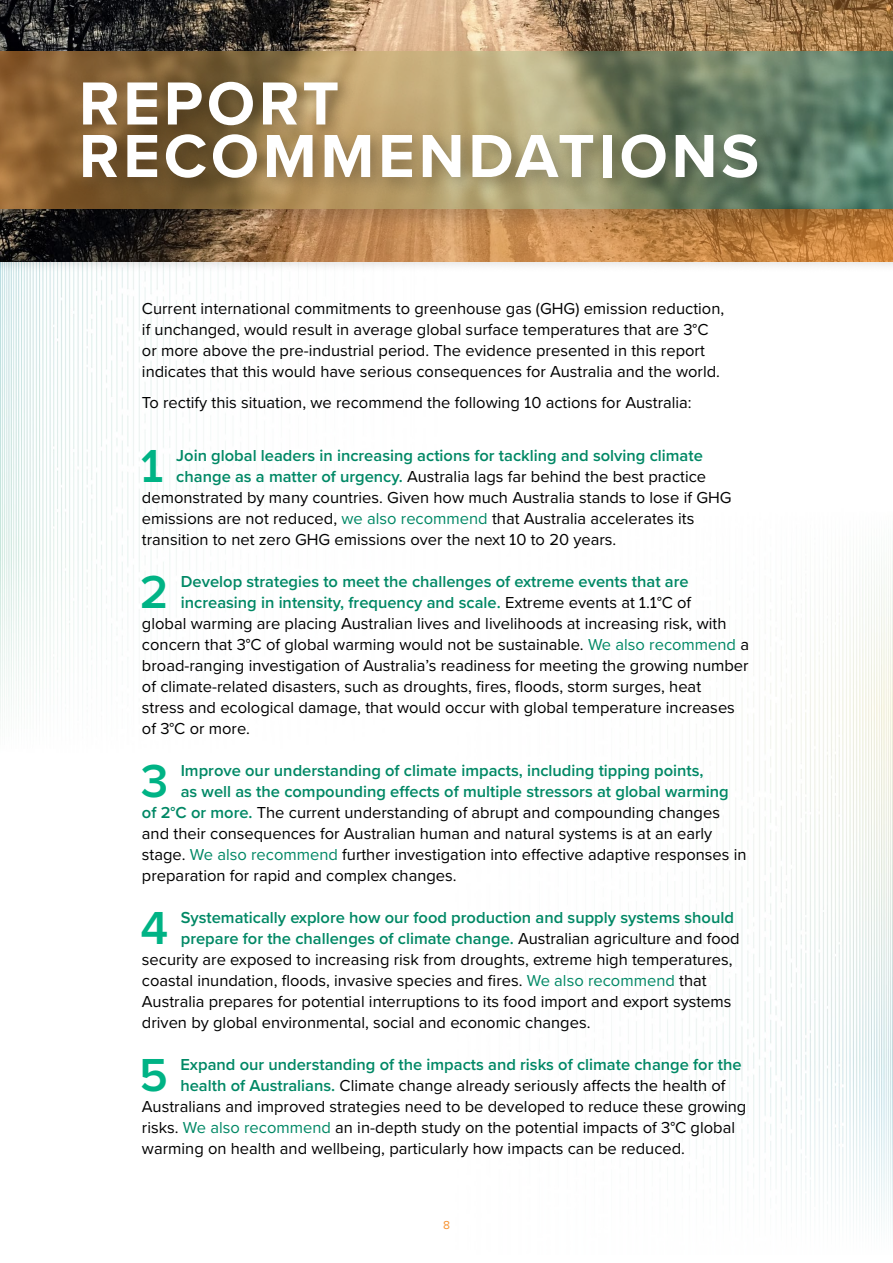
<style>
.page{position:relative;width:893px;height:1263px;background:#fff}
.page>*{position:absolute;margin:0;border:0;box-sizing:border-box;transform-origin:0 0}
.t1{font:700 63px/52.5px "Proxima Nova";letter-spacing:.06em;color:#fff}
.Report_Recommendatio{font:600 48px "Proxima Nova";color:#00b385}
.Report_Recommendatio-2{font:16.5px "Proxima Nova";color:#000}
.Report_Recommendatio-3{font:600 16.5px "Proxima Nova";color:#008865}
.Body{font:16.5px/21px "Proxima Nova";color:#000}
.t2{font:12px "Proxima Nova";color:#f79433}
.s1{font-weight:600;color:#008865}
.s2{color:#008865}
.s3{font-weight:400;color:#000}
</style>
<div class="page">
<img style="left:0;top:273px;width:893px;height:956px">
<div style="left:0;top:0;width:893px;height:273px;background:#000;opacity:.1"></div>
<img style="left:0;top:0;width:893px;height:261px">
<div style="left:0;top:45px;width:893px;height:187px;background:#000;opacity:.15"></div>
<img style="left:0;top:51px;width:893px;height:157px">
<div style="left:74px;top:73px;width:704px;height:125px;background:#000;opacity:.25"></div>
<h1 class="t1" style="left:79px;top:76px;width:682px">REPORT<br>RECOMMENDATIONS</h1>
<p class="Body" style="left:142px;top:297px;width:584px">Current international commitments to greenhouse gas (GHG) emission reduction, if unchanged, would result in average global surface temperatures that are 3°C or more above the pre-industrial period. The evidence presented in this report indicates that this would have serious consequences for Australia and the world.</p>
<p class="Body" style="left:142px;top:391px;width:551px">To rectify this situation, we recommend the following 10 actions for Australia:</p>
<p class="Report_Recommendatio" style="left:141px;top:430px;width:24px">1</p>
<p class="Report_Recommendatio-3" style="left:176px;top:443px;width:528px">Join global leaders in increasing actions for tackling and solving climate</p>
<p class="Report_Recommendatio-2" style="left:176px;top:464px;width:531px"><span class="s1">change as a matter of urgency.</span> Australia lags far behind the best practice</p>
<p class="Report_Recommendatio-2" style="left:142px;top:485px;width:591px">demonstrated by many countries. Given how much Australia stands to lose if GHG</p>
<p class="Report_Recommendatio-2" style="left:142px;top:506px;width:554px">emissions are not reduced, <span class="s2">we also recommend</span> that Australia accelerates its</p>
<p class="Report_Recommendatio-2" style="left:142px;top:527px;width:476px">transition to net zero GHG emissions over the next 10 to 20 years.</p>
<p class="Report_Recommendatio" style="left:140px;top:556px;width:30px">2</p>
<p class="Report_Recommendatio-3" style="left:181px;top:569px;width:509px">Develop strategies to meet the challenges of extreme events that are</p>
<p class="Report_Recommendatio-3" style="left:181px;top:590px;width:512px">increasing in intensity, frequency and scale. <span class="s3">Extreme events at 1.1°C of</span></p>
<p class="Report_Recommendatio-2" style="left:142px;top:611px;width:586px">global warming are placing Australian lives and livelihoods at increasing risk, with</p>
<p class="Report_Recommendatio-2" style="left:142px;top:632px;width:609px">concern that 3°C of global warming would not be sustainable. <span class="s2">We also recommend</span> a</p>
<p class="Report_Recommendatio-2" style="left:142px;top:653px;width:608px">broad-ranging investigation of Australia’s readiness for meeting the growing number</p>
<p class="Report_Recommendatio-2" style="left:142px;top:674px;width:561px">of climate-related disasters, such as droughts, fires, floods, storm surges, heat</p>
<p class="Report_Recommendatio-2" style="left:142px;top:695px;width:594px">stress and ecological damage, that would occur with global temperature increases</p>
<p class="Report_Recommendatio-2" style="left:142px;top:716px;width:110px">of 3°C or more.</p>
<p class="Report_Recommendatio" style="left:141px;top:745px;width:29px">3</p>
<p class="Report_Recommendatio-3" style="left:181px;top:758px;width:524px">Improve our understanding of climate impacts, including tipping points,</p>
<p class="Report_Recommendatio-3" style="left:181px;top:779px;width:550px">as well as the compounding effects of multiple stressors at global warming</p>
<p class="Report_Recommendatio-2" style="left:142px;top:800px;width:579px"><span class="s1">of 2°C or more.</span> The current understanding of abrupt and compounding changes</p>
<p class="Report_Recommendatio-2" style="left:142px;top:821px;width:572px">and their consequences for Australian human and natural systems is at an early</p>
<p class="Report_Recommendatio-2" style="left:142px;top:842px;width:606px">stage. <span class="s2">We also recommend</span> further investigation into effective adaptive responses in</p>
<p class="Report_Recommendatio-2" style="left:142px;top:863px;width:316px">preparation for rapid and complex changes.</p>
<p class="Report_Recommendatio" style="left:141px;top:892px;width:29px">4</p>
<p class="Report_Recommendatio-3" style="left:181px;top:905px;width:555px">Systematically explore how our food production and supply systems should</p>
<p class="Report_Recommendatio-3" style="left:181px;top:926px;width:560px">prepare for the challenges of climate change. <span class="s3">Australian agriculture and food</span></p>
<p class="Report_Recommendatio-2" style="left:142px;top:947px;width:592px">security are exposed to increasing risk from droughts, extreme high temperatures,</p>
<p class="Report_Recommendatio-2" style="left:142px;top:968px;width:566px">coastal inundation, floods, invasive species and fires. <span class="s2">We also recommend</span> that</p>
<p class="Report_Recommendatio-2" style="left:142px;top:989px;width:591px">Australia prepares for potential interruptions to its food import and export systems</p>
<p class="Report_Recommendatio-2" style="left:142px;top:1010px;width:450px">driven by global environmental, social and economic changes.</p>
<p class="Report_Recommendatio" style="left:139px;top:1039px;width:30px">5</p>
<p class="Report_Recommendatio-3" style="left:180px;top:1052px;width:563px">Expand our understanding of the impacts and risks of climate change for the</p>
<p class="Report_Recommendatio-2" style="left:180px;top:1073px;width:547px"><span class="s1">health of Australians.</span> Climate change already seriously affects the health of</p>
<p class="Report_Recommendatio-2" style="left:142px;top:1094px;width:606px">Australians and improved strategies need to be developed to reduce these growing</p>
<p class="Report_Recommendatio-2" style="left:142px;top:1115px;width:595px">risks. <span class="s2">We also recommend</span> an in-depth study on the potential impacts of 3°C global</p>
<p class="Report_Recommendatio-2" style="left:142px;top:1136px;width:545px">warming on health and wellbeing, particularly how impacts can be reduced.</p>
<p class="t2" style="left:443px;top:1216px;width:8px">8</p>
</div>
